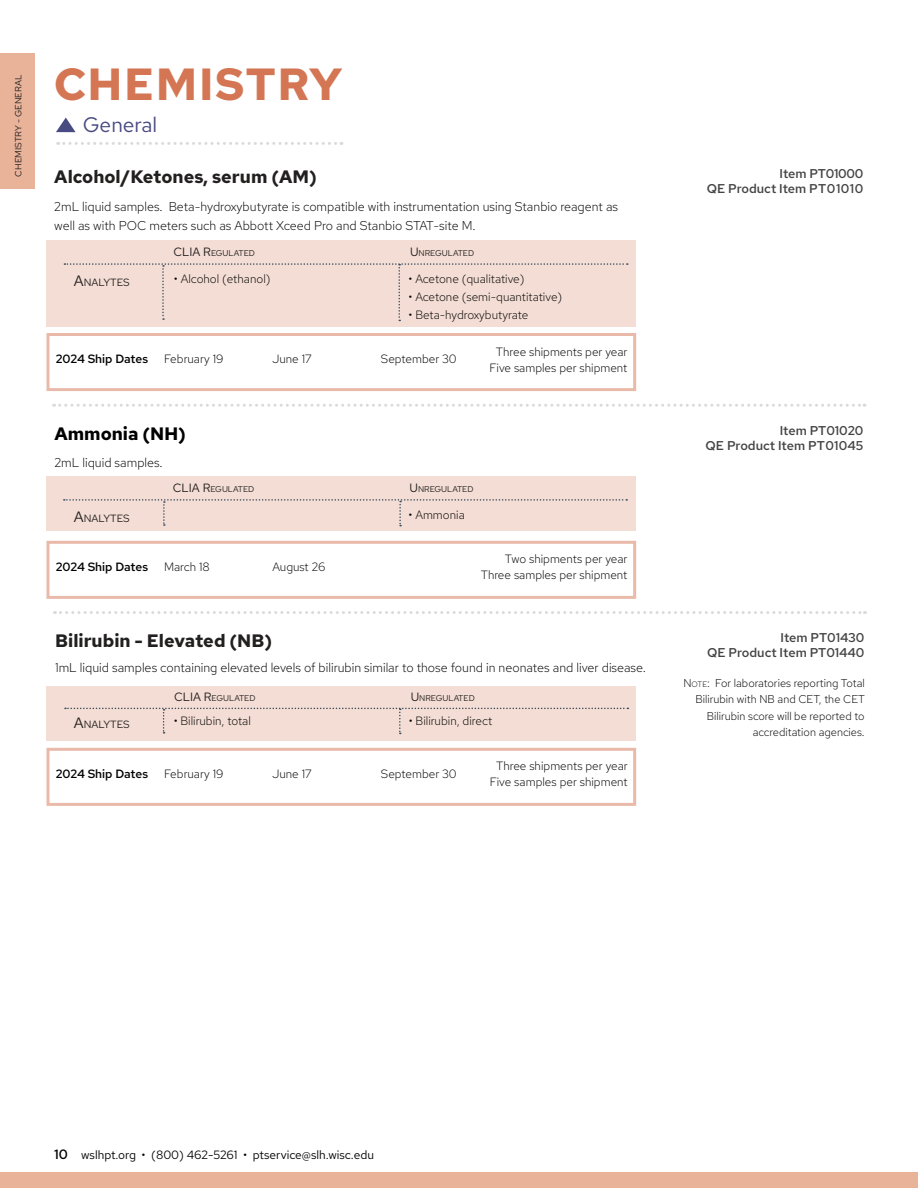
<style>
.page{position:relative;width:918px;height:1188px;background:#fff}
.page>*{position:absolute;margin:0;border:0;box-sizing:border-box;transform-origin:0 0}
.t1{font:700 45px "Red Hat Text";color:#d47654}
.t2{font:21px "Red Hat Text";color:#484a82}
.t3{font:700 18px "Red Hat Text";color:#221f1f}
.t4{font:700 18px "Red Hat Text";color:#000}
.t5{font:300 12.75px/19.5px "Red Hat Text";color:#000}
.t6{font:600 12.75px/15.3px "Red Hat Text";color:#434345;text-align:right}
.t7{font:300 12px/16.5px "Red Hat Text";color:#000;text-align:center}
.t8{font:12px "Red Hat Text";color:#000}
.t9{font:600 12px "Red Hat Text";letter-spacing:-.005em;color:#000}
.t10{font:300 11.25px/16.5px "Red Hat Text";color:#000;text-align:right}
.t11{font:10.5px "Red Hat Text";color:#221f1f}
.t12{font:9px "Red Hat Text";color:#221f1f}
.t13{font:8.4px "Red Hat Text";color:#221f1f}
.s1{font-size:12px}
.s2{font-size:15px}
.s3{font-style:inherit}
.s4{font-size:7.8px}
.s5{font-weight:600;font-size:13.5px}
</style>
<div class="page">
<div style="left:0;top:1172px;width:918px;height:16px;background:#e9b39a"></div>
<svg style="left:54px;top:611px;width:811px;height:3px"></svg>
<div style="left:0;top:53px;width:35px;height:135px;background:#e9b39a"></div>
<svg style="left:58px;top:142px;width:284px;height:3px"></svg>
<svg style="left:56px;top:118px;width:20px;height:14px"></svg>
<div style="left:46px;top:240px;width:590px;height:87px;background:#f4ddd4"></div>
<svg style="left:64px;top:263px;width:564px;height:58px"></svg>
<svg style="left:54px;top:404px;width:811px;height:3px"></svg>
<div style="left:46px;top:476px;width:590px;height:55px;background:#f4ddd4"></div>
<svg style="left:64px;top:499px;width:563px;height:27px"></svg>
<div style="left:46px;top:686px;width:590px;height:55px;background:#f4ddd4"></div>
<svg style="left:65px;top:708px;width:563px;height:26px"></svg>
<p class="t12" style="left:12px;top:177px;width:103px;rotate:-90deg">CHEMISTRY - GENERAL</p>
<h1 class="t1" style="left:54px;top:55px;width:134px">CHEMISTRY</h1>
<h2 class="t2" style="left:83px;top:111px;width:76px">General</h2>
<h3 class="t3" style="left:54px;top:165px;width:264px">Alcohol/Ketones, serum (AM)</h3>
<p class="t6" style="left:707px;top:165px;width:158px">Item PT01000<br>QE Product Item PT01010</p>
<p class="t5" style="left:54px;top:196px;width:565px">2mL liquid samples. Beta-hydroxybutyrate is compatible with instrumentation using Stanbio reagent as well as with POC meters such as Abbott Xceed Pro and Stanbio STAT-site M.</p>
<p class="t13" style="left:174px;top:248px;width:83px"><span class="s1">CLIA R</span>EGULATED</p>
<p class="t13" style="left:410px;top:248px;width:66px"><span class="s1">U</span> N REGULATED</p>
<p class="t11" style="left:74px;top:275px;width:58px"><span class="s2">A</span>NALYTES</p>
<p class="t7" style="left:174px;top:270px;width:98px">• Alcohol (ethanol)</p>
<p class="t7" style="left:409px;top:270px;width:117px">• Acetone (qualitative)</p>
<p class="t7" style="left:409px;top:288px;width:155px">• Acetone (semi-quantitative)</p>
<p class="t7" style="left:409px;top:306px;width:121px">• Beta-hydroxybutyrate</p>
<p class="t9" style="left:56px;top:351px;width:94px">2024 Ship Dates</p>
<p class="t7" style="left:164px;top:351px;width:61px">February 19</p>
<p class="t7" style="left:273px;top:351px;width:41px">June 17</p>
<p class="t7" style="left:381px;top:351px;width:77px">September 30</p>
<p class="t7" style="left:490px;top:343px;width:139px">Three shipments per year<br>Five samples per shipment</p>
<h3 class="t4" style="left:54px;top:422px;width:133px">Ammonia (NH)</h3>
<p class="t6" style="left:706px;top:423px;width:159px">Item PT01020<br>QE Product Item PT01045</p>
<p class="t5" style="left:54px;top:453px;width:110px">2mL liquid samples.</p>
<p class="t13" style="left:173px;top:484px;width:83px"><span class="s1">CLIA R</span>EGULATED</p>
<p class="t13" style="left:410px;top:484px;width:66px"><span class="s1">U</span> N REGULATED</p>
<p class="t11" style="left:74px;top:511px;width:58px"><span class="s2">A</span>NALYTES</p>
<p class="t7" style="left:409px;top:507px;width:58px">• Ammonia</p>
<p class="t9" style="left:56px;top:559px;width:94px">2024 Ship Dates</p>
<p class="t7" style="left:164px;top:558px;width:47px">March 18</p>
<p class="t7" style="left:273px;top:558px;width:54px">August 26</p>
<p class="t7" style="left:481px;top:550px;width:148px;text-align:right">Two shipments per year<br>Three samples per shipment</p>
<h3 class="t3" style="left:55px;top:629px;width:219px">Bilirubin - Elevated (NB)</h3>
<p class="t6" style="left:707px;top:629px;width:159px">Item PT01430<br>QE Product Item PT01440</p>
<p class="t5" style="left:55px;top:658px;width:592px">1mL liquid samples containing elevated levels of bilirubin similar to those found in neonates and liver disease.</p>
<p class="t13" style="left:174px;top:692px;width:83px"><span class="s1">CLIA R</span>EGULATED</p>
<p class="t13" style="left:411px;top:692px;width:66px"><span class="s1">U</span> N REGULATED</p>
<p class="t11" style="left:74px;top:718px;width:58px"><span class="s2">A</span>NALYTES</p>
<p class="t7" style="left:174px;top:713px;width:79px">• Bilirubin, total</p>
<p class="t7" style="left:409px;top:713px;width:85px">• Bilirubin, direct</p>
<p class="t9" style="left:56px;top:766px;width:94px">2024 Ship Dates</p>
<p class="t7" style="left:164px;top:765px;width:61px">February 19</p>
<p class="t7" style="left:273px;top:765px;width:41px">June 17</p>
<p class="t7" style="left:381px;top:765px;width:77px">September 30</p>
<p class="t7" style="left:490px;top:757px;width:139px">Three shipments per year<br>Five samples per shipment</p>
<p class="t10" style="left:683px;top:674px;width:183px"><span class="s3">N</span><span class="s4">ote</span><span class="s3">:</span> For laboratories reporting Total Bilirubin with NB and CET, the CET Bilirubin score will be reported to accreditation agencies.</p>
<p class="t8" style="left:54px;top:1147px;width:321px"><span class="s5">10</span> wslhpt.org • (800) 462-5261 • ptservice@slh.wisc.edu</p>
</div>
